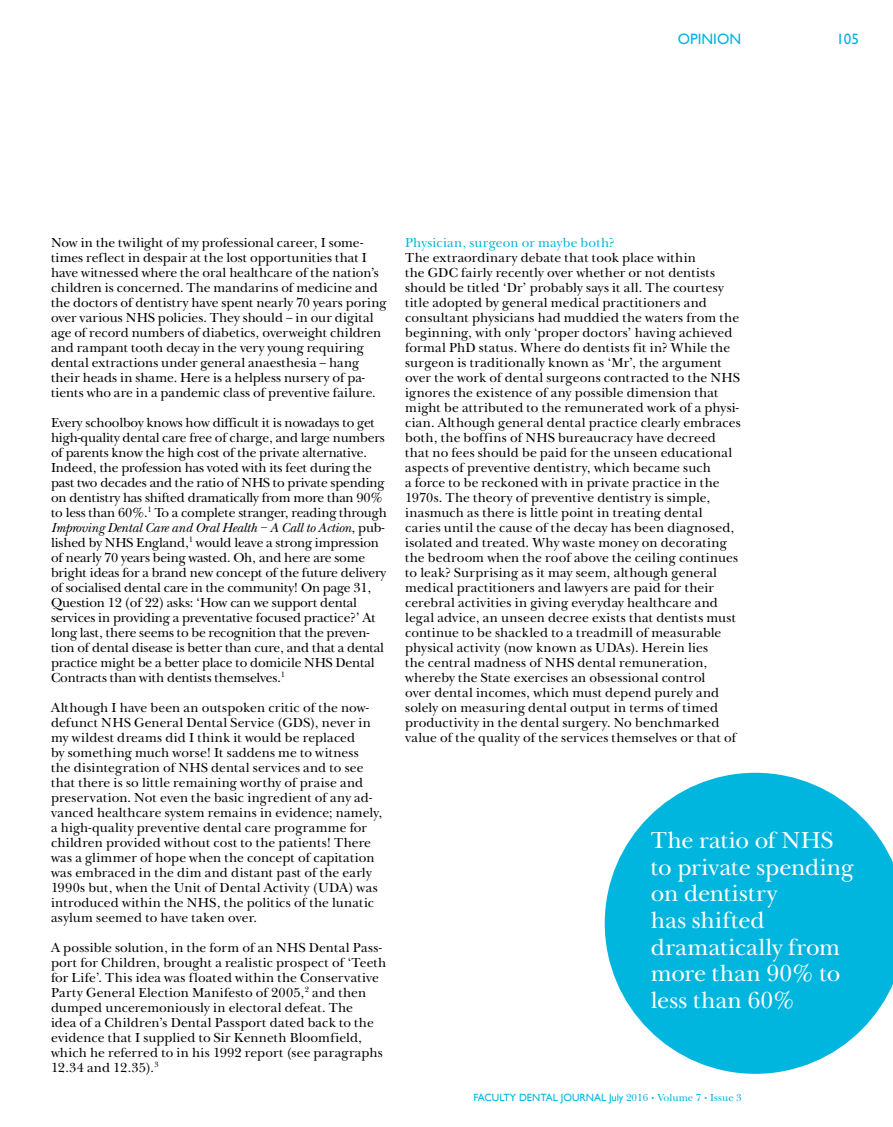
<style>
.page{position:relative;width:893px;height:1127px;background:#fff}
.page>*{position:absolute;margin:0;border:0;box-sizing:border-box;transform-origin:0 0}
.t1{font:24px/26.5px "New Baskerville C";color:#fff}
.t2{font:15px "Gill Sans";color:#00b6de}
.t3{font:13.5px/15px "New Baskerville C";color:#000}
.t4{font:13.5px "New Baskerville C";letter-spacing:.01em;color:#00b6de}
.t5{font:10.5px "Gill Sans";color:#00b6de}
.s1{font-style:italic}
.s2{font-family:"New Baskerville C"}
</style>
<div class="page">
<svg style="left:605px;top:773px;width:287px;height:301px;fill:#00b6de"></svg>
<div style="left:651px;top:831px;width:209px;height:184px;background:#00b6de"></div>
<p class="t2" style="left:678px;top:30px;width:65px">OPINION</p>
<p class="t2" style="left:836px;top:30px;width:24px">105</p>
<p class="t3" style="left:51px;top:235px;width:337px">Now in the twilight of my professional career, I some&shy;times reflect in despair at the lost opportunities that I have witnessed where the oral healthcare of the nation’s children is concerned. The mandarins of medicine and the doctors of dentistry have spent nearly 70 years poring over various NHS policies. They should – in our digital age of record numbers of diabetics, overweight children and rampant tooth decay in the very young requiring dental extractions under general anaesthesia – hang their heads in shame. Here is a helpless nursery of pa&shy;tients who are in a pandemic class of preventive failure.</p>
<p class="t3" style="left:51px;top:415px;width:337px">Every schoolboy knows how difficult it is nowadays to get high-quality dental care free of charge, and large numbers of parents know the high cost of the private alternative.<br>Indeed, the profession has voted with its feet during the past two decades and the ratio of NHS to private spending on dentistry has shifted dramatically from more than 90% to less than 60%.<sup>1</sup> To a complete stranger, reading through <span class="s1">Improving Dental Care and Oral Health – A Call to Action</span>, pub&shy;lished by NHS England,<sup>1</sup> would leave a strong impression of nearly 70 years being wasted. Oh, and here are some bright ideas for a brand new concept of the future delivery of socialised dental care in the community! On page 31, Question 12 (of 22) asks: ‘How can we support dental services in providing a preventative focused practice?’ At long last, there seems to be recognition that the preven&shy;tion of dental disease is better than cure, and that a dental practice might be a better place to domicile NHS Dental Contracts than with dentists themselves.<sup>1</sup></p>
<p class="t3" style="left:51px;top:700px;width:333px">Although I have been an outspoken critic of the now&shy;defunct NHS General Dental Service (GDS), never in my wildest dreams did I think it would be replaced<br>by something much worse! It saddens me to witness<br>the disintegration of NHS dental services and to see that there is so little remaining worthy of praise and preservation. Not even the basic ingredient of any ad&shy;vanced healthcare system remains in evidence; namely, a high-quality preventive dental care programme for children provided without cost to the patients! There was a glimmer of hope when the concept of capitation was embraced in the dim and distant past of the early 1990s but, when the Unit of Dental Activity (UDA) was introduced within the NHS, the politics of the lunatic asylum seemed to have taken over.</p>
<p class="t3" style="left:51px;top:940px;width:337px">A possible solution, in the form of an NHS Dental Pass&shy;port for Children, brought a realistic prospect of ‘Teeth for Life’. This idea was floated within the Conservative Party General Election Manifesto of 2005,<sup>2</sup> and then dumped unceremoniously in electoral defeat. The<br>idea of a Children’s Dental Passport dated back to the evidence that I supplied to Sir Kenneth Bloomfield, which he referred to in his 1992 report (see paragraphs 12.34 and 12.35).<sup>3</sup></p>
<p class="t4" style="left:405px;top:234px;width:211px">Physician, surgeon or maybe both?</p>
<p class="t3" style="left:405px;top:250px;width:337px">The extraordinary debate that took place within<br>the GDC fairly recently over whether or not dentists should be titled ‘Dr’ probably says it all. The courtesy title adopted by general medical practitioners and consultant physicians had muddied the waters from the beginning, with only ‘proper doctors’ having achieved formal PhD status. Where do dentists fit in? While the surgeon is traditionally known as ‘Mr’, the argument over the work of dental surgeons contracted to the NHS ignores the existence of any possible dimension that might be attributed to the remunerated work of a physi&shy;cian. Although general dental practice clearly embraces both, the boffins of NHS bureaucracy have decreed that no fees should be paid for the unseen educational aspects of preventive dentistry, which became such<br>a force to be reckoned with in private practice in the 1970s. The theory of preventive dentistry is simple, inasmuch as there is little point in treating dental caries until the cause of the decay has been diagnosed, isolated and treated. Why waste money on decorating the bedroom when the roof above the ceiling continues to leak? Surprising as it may seem, although general medical practitioners and lawyers are paid for their cerebral activities in giving everyday healthcare and legal advice, an unseen decree exists that dentists must continue to be shackled to a treadmill of measurable physical activity (now known as UDAs). Herein lies<br>the central madness of NHS dental remuneration, whereby the State exercises an obsessional control<br>over dental incomes, which must depend purely and solely on measuring dental output in terms of timed productivity in the dental surgery. No benchmarked value of the quality of the services themselves or that of</p>
<h1 class="t1" style="left:651px;top:827px;width:204px">The ratio of NHS to private spending on dentistry<br>has shifted dramatically from more than 90% to less than 60%</h1>
<p class="t5" style="left:474px;top:1091px;width:270px">FACULTY DENTAL JOURNAL July <span class="s2">2016 • Volume 7 • Issue 3</span></p>
</div>
